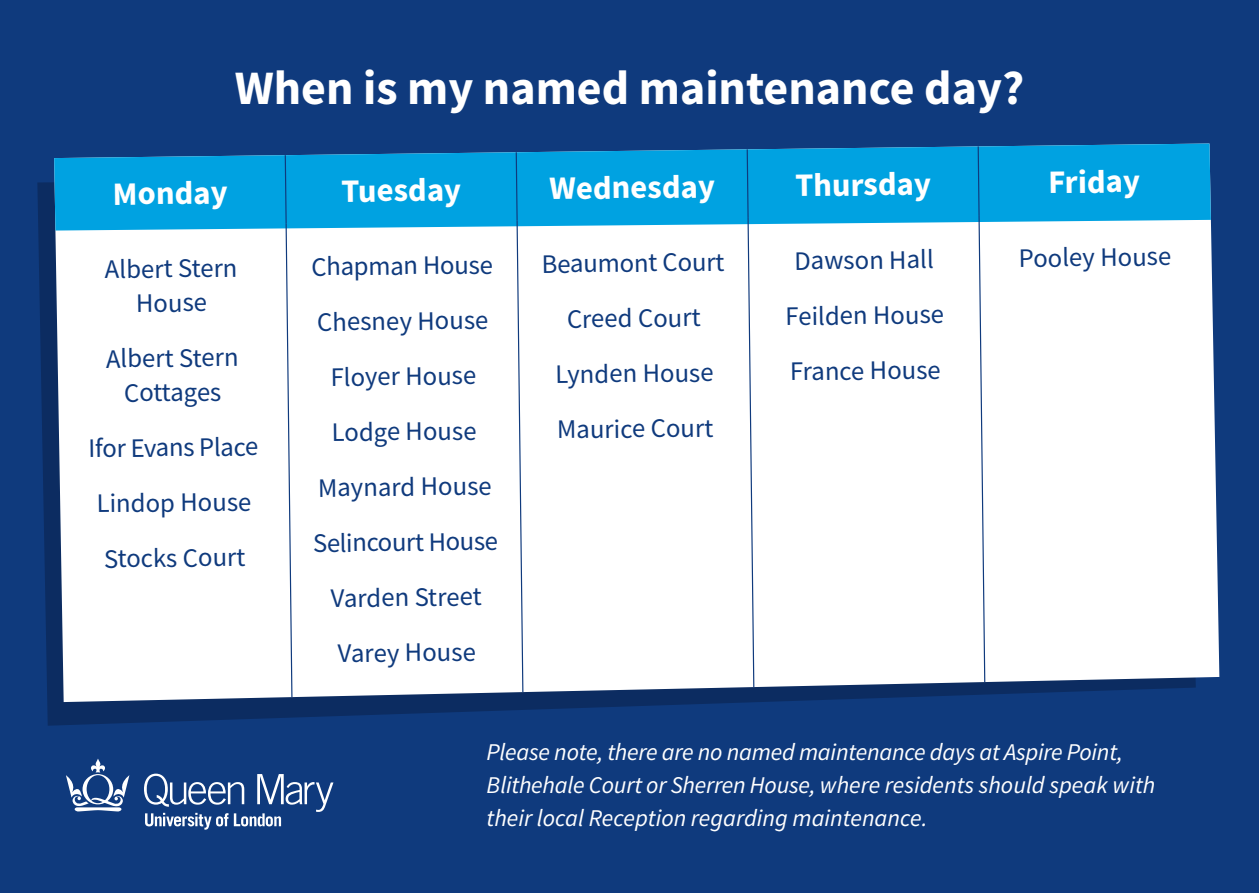
<style>
.page{position:relative;width:1259px;height:893px;background:#0f3a7d}
.page>*{position:absolute;margin:0;border:0;box-sizing:border-box;transform-origin:0 0}
.t1{font:700 48px "Source Sans Pro";color:#fff}
.t2{font:700 32.7px "Source Sans Pro";color:#fff}
.t3{font:26.7px/55.2px "Source Sans Pro";color:#0f3a7d;text-align:center}
.t4{font:italic 24px/33px "Source Sans Pro";letter-spacing:-.01em;color:#fff}
</style>
<div class="page">
<svg style="left:144px;top:774px;width:189px;height:56px"></svg>
<svg style="left:66px;top:759px;width:63px;height:53px"></svg>
<svg style="left:37px;top:182px;width:714px;height:544px;fill:#0c2c61"></svg>
<div style="left:54px;top:228px;width:1165px;height:474px;background:#fff"></div>
<svg style="left:54px;top:144px;width:1157px;height:87px;background:#12a0db"></svg>
<svg style="left:284px;top:144px;width:10px;height:558px;background:#bed7e8"></svg>
<svg style="left:515px;top:144px;width:10px;height:558px;background:#bdd6e7"></svg>
<svg style="left:746px;top:144px;width:9px;height:558px;background:#b9d3e5"></svg>
<svg style="left:976px;top:144px;width:10px;height:558px;background:#bbd5e6"></svg>
<h1 class="t1" style="left:235px;top:56px;width:791px">When is my named maintenance day?</h1>
<p class="t2" style="left:112px;top:172px;width:116px;rotate:-1deg">Monday</p>
<p class="t2" style="left:341px;top:169px;width:121px;rotate:-1deg">Tuesday</p>
<p class="t2" style="left:549px;top:167px;width:167px;rotate:-1deg">Wednesday</p>
<p class="t2" style="left:795px;top:164px;width:137px;rotate:-1deg">Thursday</p>
<p class="t2" style="left:1048px;top:160px;width:93px;rotate:-1deg">Friday</p>
<p class="t3" style="left:104px;top:252px;width:134px;line-height:34.2px;rotate:-1deg">Albert Stern<br>House</p>
<p class="t3" style="left:106px;top:342px;width:134px;line-height:34.2px;rotate:-1deg">Albert Stern<br>Cottages</p>
<p class="t3" style="left:88px;top:421px;width:171px;text-align:left;rotate:-1deg">Ifor Evans Place<br>Lindop House<br>Stocks Court</p>
<p class="t3" style="left:308px;top:239px;width:186px;rotate:-1deg">Chapman House<br>Chesney House<br>Floyer House<br>Lodge House<br>Maynard House<br>Selincourt House<br>Varden Street<br>Varey House</p>
<p class="t3" style="left:541px;top:237px;width:184px;rotate:-1deg">Beaumont Court<br>Creed Court<br>Lynden House<br>Maurice Court</p>
<p class="t3" style="left:784px;top:234px;width:160px;rotate:-1deg">Dawson Hall<br>Feilden House<br>France House</p>
<p class="t3" style="left:1018px;top:231px;width:154px;rotate:-1deg">Pooley House</p>
<p class="t4" style="left:486px;top:735px;width:670px">Please note, there are no named maintenance days at Aspire Point,<br>Blithehale Court or Sherren House, where residents should speak with their local Reception regarding maintenance.</p>
</div>
